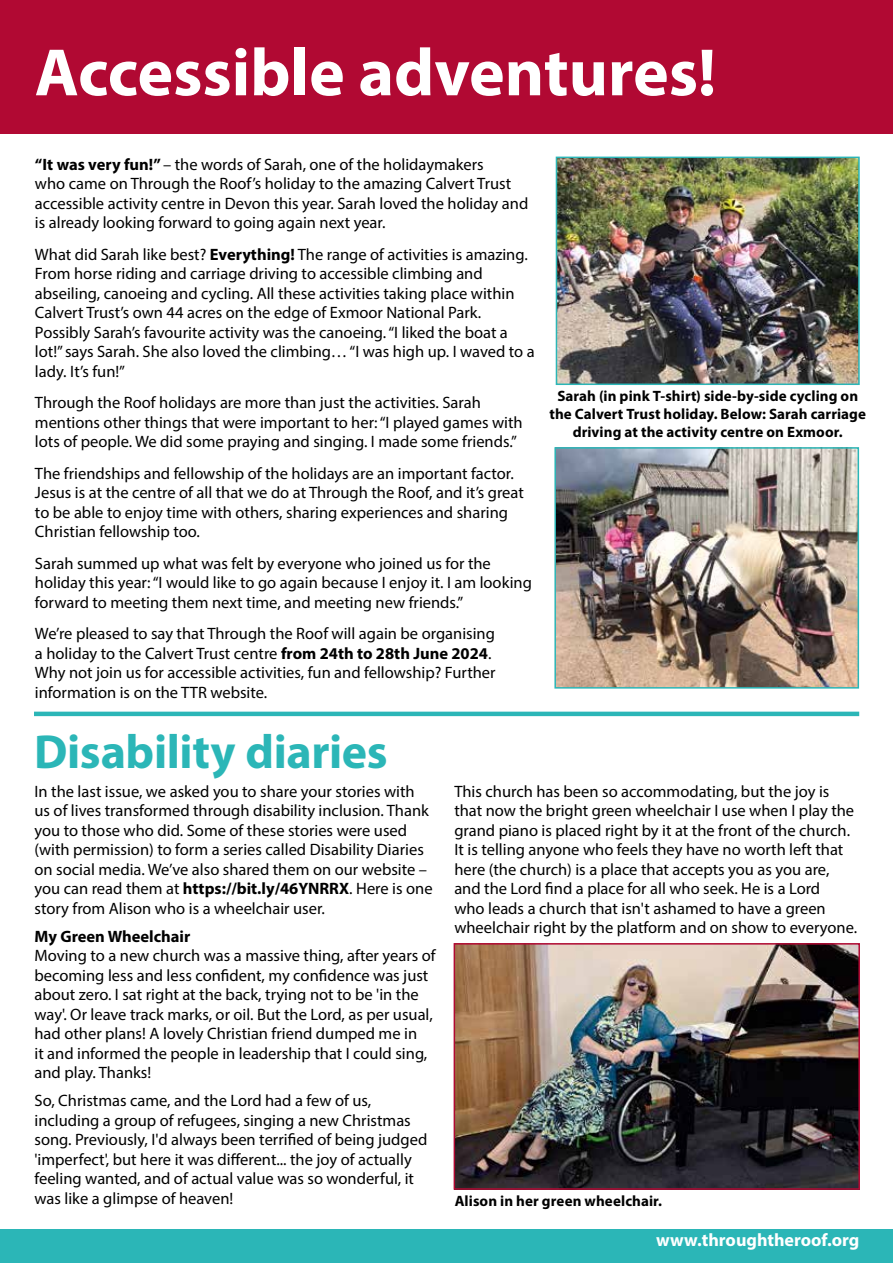
<style>
.page{position:relative;width:893px;height:1263px;background:#fff}
.page>*{position:absolute;margin:0;border:0;box-sizing:border-box;transform-origin:0 0}
.t1{font:700 67.5px "Myriad Pro";color:#fff}
.t2{font:700 48px "Myriad Pro";letter-spacing:-.01em;color:#2bb6b7}
.t3{font:700 18px "Myriad Pro";color:#fff}
.t4{font:16.5px/19.5px "Myriad Pro";color:#000}
.t5{font:700 16.5px "Myriad Pro";color:#000}
.t6{font:700 15px/18px "Myriad Pro";letter-spacing:.005em;color:#000;text-align:center}
.s1{font-weight:700}
</style>
<div class="page">
<div style="left:0;top:1229px;width:893px;height:34px;background:#2bb6b7"></div>
<div style="left:0;top:0;width:893px;height:134px;background:#b10933"></div>
<img style="left:559px;top:160px;width:298px;height:222px">
<div style="left:556px;top:157px;width:304px;height:228px;border:2px solid #2bb6b7"></div>
<img style="left:557px;top:450px;width:299px;height:236px">
<div style="left:554px;top:447px;width:305px;height:242px;border:2px solid #2bb6b7"></div>
<img style="left:457px;top:946px;width:400px;height:241px">
<div style="left:454px;top:943px;width:406px;height:247px;border:2px solid #b10933"></div>
<hr style="left:34px;top:712px;width:825px;height:4px;background:#2bb6b7">
<h1 class="t1" style="left:35px;top:29px;width:683px">Accessible adventures!</h1>
<p class="t4" style="left:35px;top:154px;width:495px"><span class="s1">“It was very fun!”</span> – the words of Sarah, one of the holidaymakers<br>who came on Through the Roof’s holiday to the amazing Calvert Trust accessible activity centre in Devon this year. Sarah loved the holiday and is already looking forward to going again next year.</p>
<p class="t4" style="left:35px;top:244px;width:501px">What did Sarah like best? <span class="s1">Everything!</span> The range of activities is amazing.<br>From horse riding and carriage driving to accessible climbing and abseiling, canoeing and cycling. All these activities taking place within Calvert Trust’s own 44 acres on the edge of Exmoor National Park.<br>Possibly Sarah’s favourite activity was the canoeing. “I liked the boat a lot!” says Sarah. She also loved the climbing… “I was high up. I waved to a lady. It’s fun!”</p>
<p class="t4" style="left:35px;top:393px;width:489px">Through the Roof holidays are more than just the activities. Sarah mentions other things that were important to her: “I played games with lots of people. We did some praying and singing. I made some friends.”</p>
<p class="t4" style="left:35px;top:463px;width:490px">The friendships and fellowship of the holidays are an important factor.<br>Jesus is at the centre of all that we do at Through the Roof, and it’s great to be able to enjoy time with others, sharing experiences and sharing Christian fellowship too.</p>
<p class="t4" style="left:35px;top:553px;width:498px">Sarah summed up what was felt by everyone who joined us for the holiday this year: “I would like to go again because I enjoy it. I am looking forward to meeting them next time, and meeting new friends.”</p>
<p class="t4" style="left:35px;top:624px;width:462px">We’re pleased to say that Through the Roof will again be organising a holiday to the Calvert Trust centre <span class="s1">from 24th to 28th June 2024</span>.<br>Why not join us for accessible activities, fun and fellowship? Further information is on the TTR website.</p>
<h2 class="t2" style="left:34px;top:721px;width:355px">Disability diaries</h2>
<p class="t6" style="left:549px;top:387px;width:318px">Sarah (in pink T-shirt) side-by-side cycling on the Calvert Trust holiday. Below: Sarah carriage driving at the activity centre on Exmoor.</p>
<p class="t4" style="left:34px;top:781px;width:400px">In the last issue, we asked you to share your stories with us of lives transformed through disability inclusion. Thank you to those who did. Some of these stories were used (with permission) to form a series called Disability Diaries on social media. We’ve also shared them on our website – you can read them at <span class="s1">https://bit.ly/46YNRRX</span>. Here is one story from Alison who is a wheelchair user.</p>
<p class="t5" style="left:34px;top:925px;width:157px">My Green Wheelchair</p>
<p class="t4" style="left:34px;top:946px;width:403px">Moving to a new church was a massive thing, after years of becoming less and less confident, my confidence was just about zero. I sat right at the back, trying not to be 'in the way'. Or leave track marks, or oil. But the Lord, as per usual, had other plans! A lovely Christian friend dumped me in<br>it and informed the people in leadership that I could sing, and play. Thanks!</p>
<p class="t4" style="left:34px;top:1091px;width:394px">So, Christmas came, and the Lord had a few of us, including a group of refugees, singing a new Christmas song. Previously, I'd always been terrified of being judged 'imperfect', but here it was different... the joy of actually feeling wanted, and of actual value was so wonderful, it was like a glimpse of heaven!</p>
<p class="t4" style="left:454px;top:781px;width:404px">This church has been so accommodating, but the joy is that now the bright green wheelchair I use when I play the grand piano is placed right by it at the front of the church.<br>It is telling anyone who feels they have no worth left that here (the church) is a place that accepts you as you are, and the Lord find a place for all who seek. He is a Lord<br>who leads a church that isn't ashamed to have a green wheelchair right by the platform and on show to everyone.</p>
<p class="t6" style="left:455px;top:1192px;width:209px">Alison in her green wheelchair.</p>
<p class="t3" style="left:656px;top:1228px;width:205px">www.throughtheroof.org</p>
</div>
